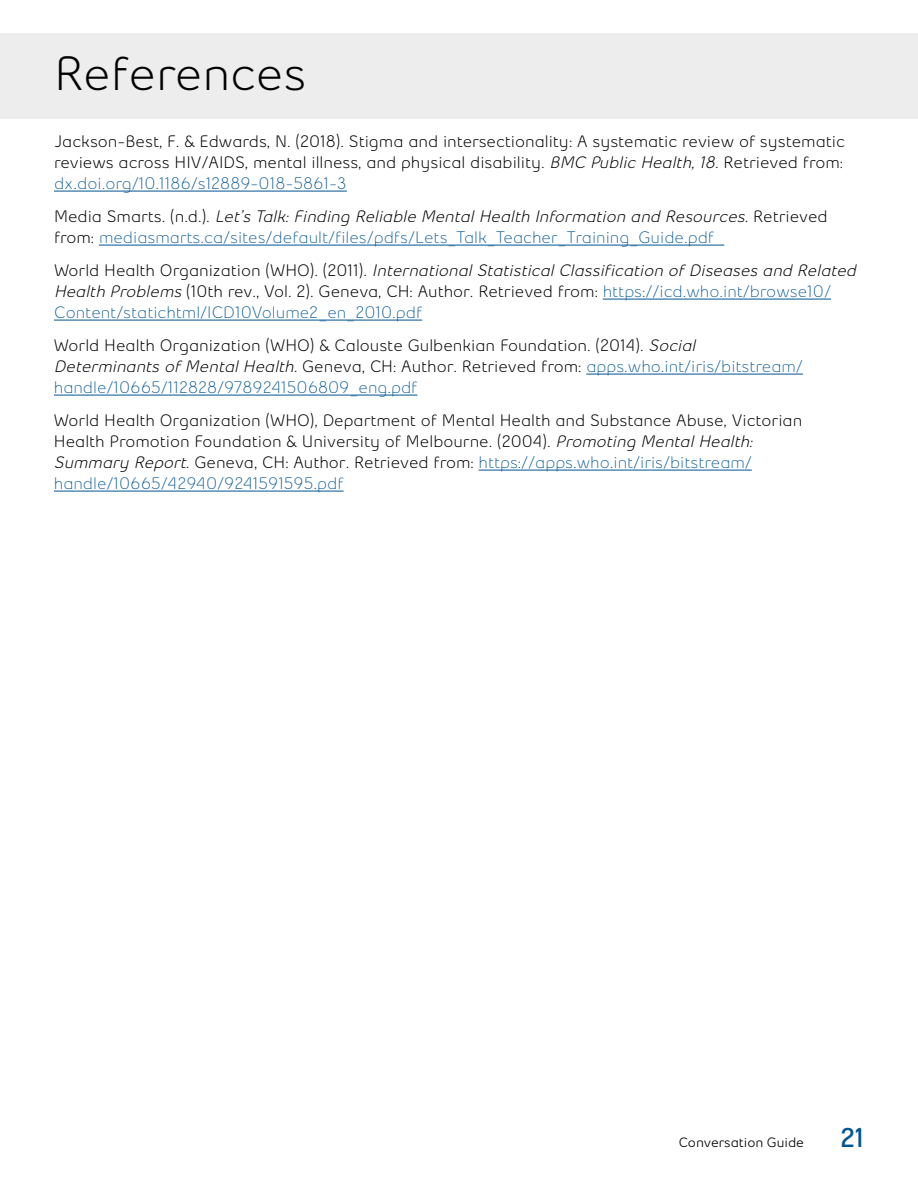
<style>
.page{position:relative;width:918px;height:1188px;background:#fff}
.page>*{position:absolute;margin:0;border:0;box-sizing:border-box;transform-origin:0 0}
.t1{font:500 48px "Bell Slim";color:#000}
.t2{font:800 27px "Bell Slim";color:#005492}
.t3{font:500 16.5px/21px "Bell Slim";color:#000}
.t4{font:16.5px/21px "Bell Slim";color:#005492}
.t5{font:600 13.5px "Bell Slim";color:#000}
.s1{font-style:italic}
.s2{font-weight:400;color:#005492}
.s3{font-weight:500;color:#000}
.s4{font-weight:500;font-style:italic;color:#000}
</style>
<div class="page">
<div style="left:0;top:33px;width:918px;height:85px;background:#ededed"></div>
<hr style="left:54px;top:191px;width:293px;height:1px;background:#005492">
<hr style="left:99px;top:245px;width:625px;height:1px;background:#005492">
<hr style="left:603px;top:299px;width:228px;height:1px;background:#005492">
<hr style="left:54px;top:320px;width:368px;height:1px;background:#005492">
<hr style="left:586px;top:374px;width:217px;height:1px;background:#005492">
<hr style="left:54px;top:395px;width:363px;height:1px;background:#005492">
<hr style="left:479px;top:470px;width:273px;height:1px;background:#005492">
<hr style="left:54px;top:491px;width:290px;height:1px;background:#005492">
<h2 class="t1" style="left:54px;top:45px;width:254px">References</h2>
<p class="t3" style="left:54px;top:131px;width:792px;text-align:justify">Jackson-Best, F. &amp; Edwards, N. (2018). Stigma and intersectionality: A systematic review of systematic reviews across HIV/AIDS, mental illness, and physical disability. <span class="s1">BMC Public Health,18</span>. Retrieved from: <span class="s2">dx.doi.org/10.1186/s12889-018-5861-3</span></p>
<p class="t4" style="left:54px;top:206px;width:775px"><span class="s3">M e d i a S m a r ts . ( n . d . ) .</span> <span class="s4">Let’s Talk:Finding Reliable MentalHealth Information and Resources.</span><span class="s3">R e t r i e v e d from:</span> mediasmarts.ca/sites/default/files/pdfs/Lets_Talk_Teacher_Training_Guide.pdf</p>
<p class="t3" style="left:54px;top:260px;width:808px">Wo r l d H e a l t h O rg a n i z a t i o n ( W H O ) . ( 2 0 1 1 ) . <span class="s1">InternationalStatisticalClassification ofDiseases and Related<br>Health Problems</span> (10th rev., Vol. 2). Geneva, CH: Author. Retrieved from: <span class="s2">https://icd.who.int/browse10/<br>Content/statichtml/ICD10Volume2_en_2010.pdf</span></p>
<p class="t3" style="left:54px;top:335px;width:750px">World Health Organization (WHO) &amp; Calouste Gulbenkian Foundation. (2014). <span class="s1">Social<br>Determinants ofMentalHealth.</span>Geneva, CH: Author. Retrieved from: <span class="s2">apps.who.int/iris/bitstream/ handle/10665/112828/9789241506809_eng.pdf</span></p>
<p class="t3" style="left:54px;top:410px;width:750px">World Health Organization (WHO), Department of Mental Health and Substance Abuse, Victorian Health Promotion Foundation &amp; University of Melbourne. (2004). <span class="s1">Promoting MentalHealth:<br>Summary Report.</span>Geneva, CH: Author. Retrieved from: <span class="s2">https://apps.who.int/iris/bitstream/ handle/10665/42940/9241591595.pdf</span></p>
<p class="t5" style="left:679px;top:1134px;width:127px">Conversation Guide</p>
<h2 class="t2" style="left:840px;top:1120px;width:25px">21</h2>
</div>
